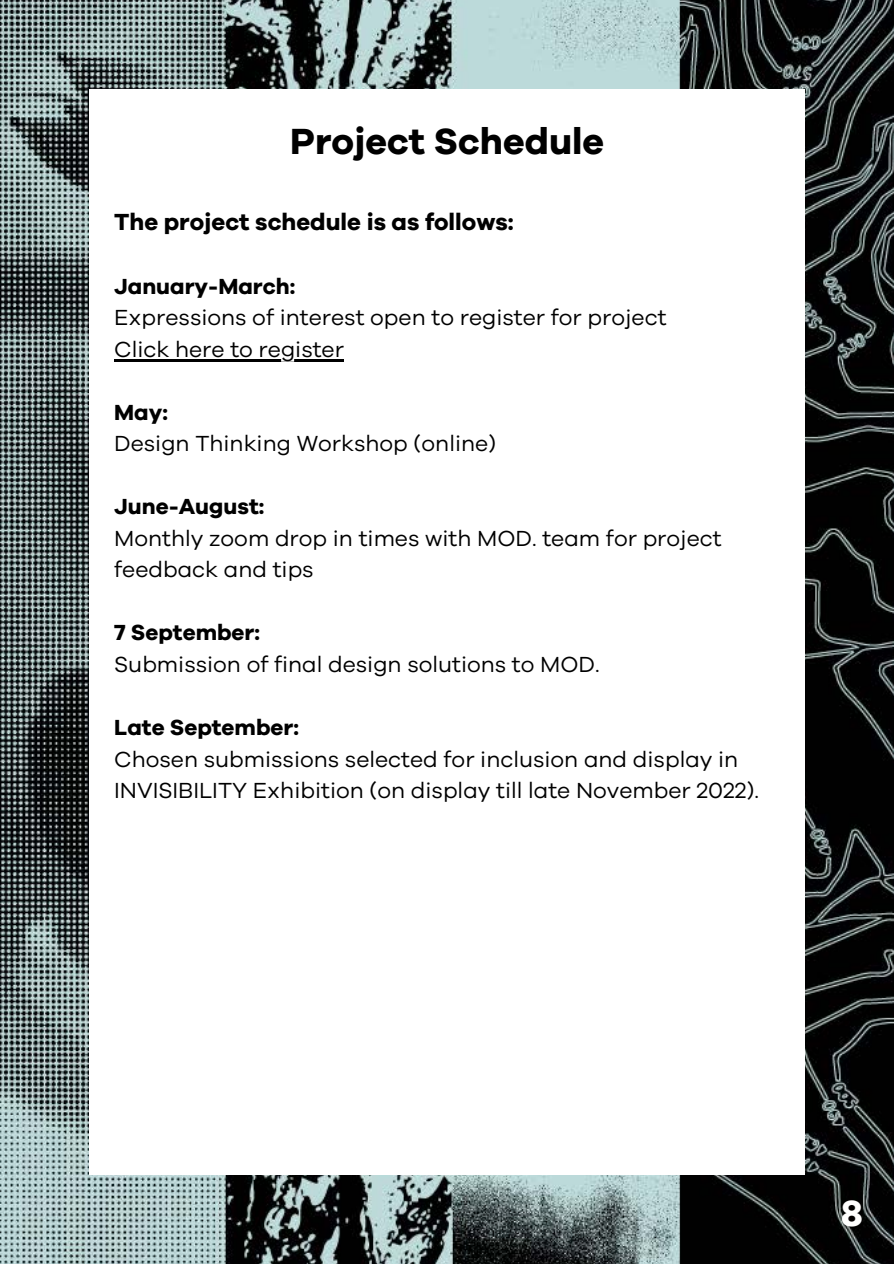
<style>
.page{position:relative;width:894px;height:1264px;background:#fff}
.page>*{position:absolute;margin:0;border:0;box-sizing:border-box;transform-origin:0 0}
.t1{font:700 37.5px "Galano Grotesque";color:#000}
.t2{font:700 37.5px "Galano Grotesque";color:#fffffe}
.t3{font:700 24px "Galano Grotesque";color:#000}
.t4{font:22.5px/31.5px "Galano Grotesque";color:#000}
.t5{font:700 22.5px "Galano Grotesque";color:#000}
</style>
<div class="page">
<img style="left:0;top:0;width:893px;height:1263px">
<div style="left:89px;top:89px;width:715px;height:1086px;background:#fff"></div>
<hr style="left:114px;top:359px;width:230px;height:2px;background:#000">
<p class="t1" style="left:290px;top:118px;width:315px">Project Schedule</p>
<p class="t3" style="left:114px;top:207px;width:401px">The project schedule is as follows:</p>
<p class="t5" style="left:114px;top:272px;width:183px">January-March:</p>
<p class="t4" style="left:114px;top:302px;width:553px">Expressions of interest open to register for project</p>
<p class="t4" style="left:114px;top:333px;width:231px">Click here to register</p>
<p class="t5" style="left:114px;top:398px;width:55px">May:</p>
<p class="t4" style="left:114px;top:428px;width:383px">Design Thinking Workshop (online)</p>
<p class="t5" style="left:114px;top:493px;width:152px">June-August:</p>
<p class="t4" style="left:114px;top:523px;width:609px">Monthly zoom drop in times with MOD. team for project feedback and tips</p>
<p class="t5" style="left:114px;top:619px;width:147px">7 September:</p>
<p class="t4" style="left:114px;top:649px;width:487px">Submission of final design solutions to MOD.</p>
<p class="t5" style="left:114px;top:713px;width:186px">Late September:</p>
<p class="t4" style="left:114px;top:743px;width:646px">Chosen submissions selected for inclusion and display in<br>INVISIBILITY Exhibition (on display till late November 2022).</p>
<p class="t2" style="left:840px;top:1189px;width:23px">8</p>
</div>
